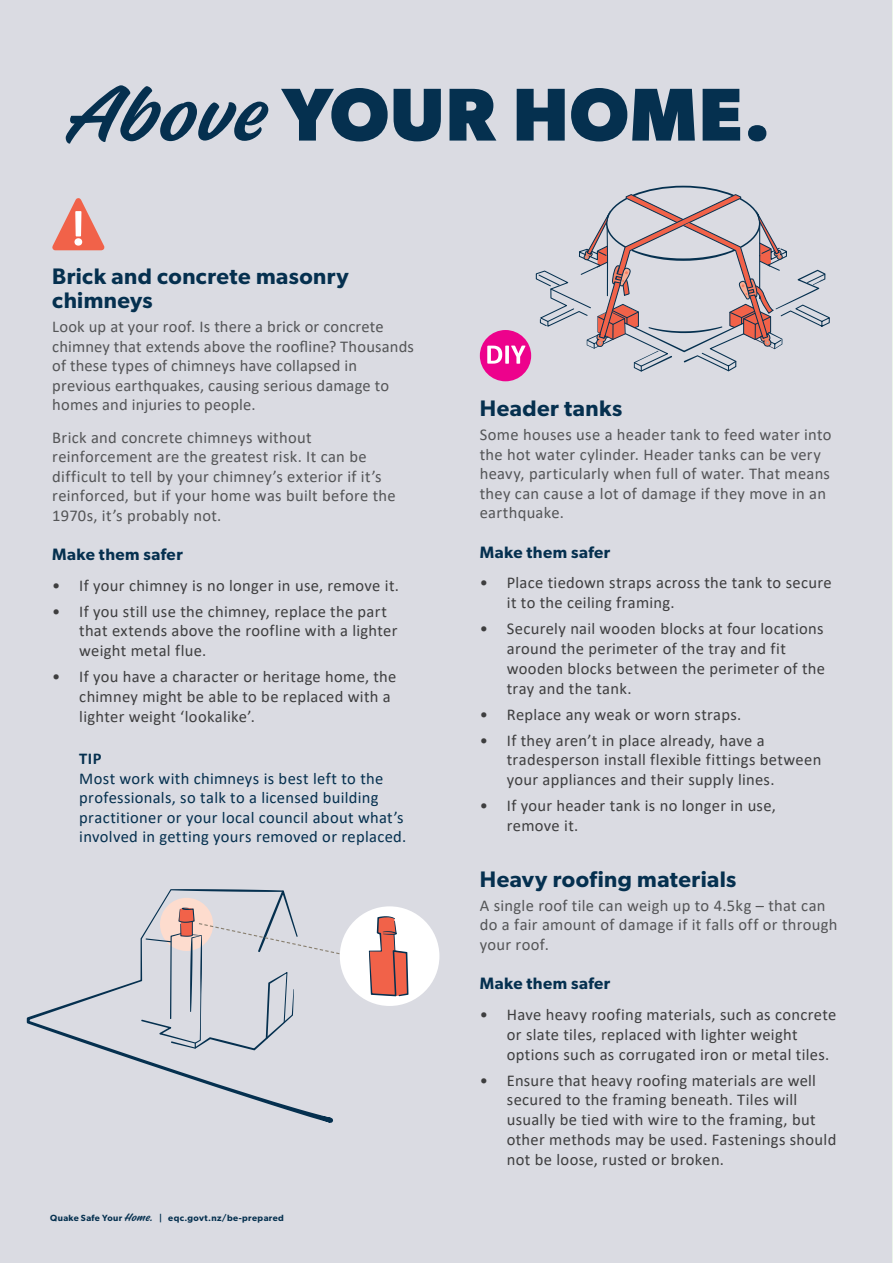
<style>
.page{position:relative;width:893px;height:1263px;background:#fff}
.page>*{position:absolute;margin:0;border:0;box-sizing:border-box;transform-origin:0 0}
.t1{font:700 75px "Gibson";letter-spacing:.015em;color:#05304f}
.t2{font:600 22.5px/24px "Gibson";letter-spacing:.02em;color:#05304f}
.t3{font:16.5px/19.8px "Calibri";letter-spacing:.02em;color:#3e3e3f}
.Body_copy{font:16.5px/19.5px "Calibri";letter-spacing:.015em;color:#545557}
.t4{font:16.5px/19.5px "Calibri";letter-spacing:.02em;color:#05304f}
.t5{font:600 16.5px "Gibson";letter-spacing:.03em;color:#05304f}
.t6{font:600 9px "Gibson";letter-spacing:.045em;color:#05304f}
.s1{font-family:"Fineday Style Twonon connect";font-weight:400;font-size:87px}
.s2{font-weight:700}
.s3{font-family:"Fineday Style Twonon connect";font-weight:400;font-size:12px}
</style>
<div class="page">
<div style="left:0;top:0;width:892px;height:1263px;background:#dadbe2"></div>
<div style="left:480px;top:330px;width:51px;height:51px;background:#ed028c;border-radius:50%"></div>
<svg style="left:487px;top:345px;width:38px;height:19px"></svg>
<svg style="left:52px;top:198px;width:53px;height:53px"></svg>
<svg style="left:27px;top:889px;width:306px;height:234px"></svg>
<svg style="left:141px;top:890px;width:216px;height:160px"></svg>
<div style="left:340px;top:906px;width:99px;height:100px;background:#fff;border-radius:50%"></div>
<svg style="left:369px;top:916px;width:39px;height:80px"></svg>
<svg style="left:535px;top:185px;width:295px;height:187px"></svg>
<hr style="left:892px;top:0;width:1px;height:1263px;background:#ebf5e8">
<p class="t1" style="left:64px;top:70px;width:708px"><span class="s1">Above</span> YOUR HOME.</p>
<p class="t2" style="left:52px;top:264px;width:298px">Brick and concrete masonry chimneys</p>
<p class="Body_copy" style="left:52px;top:316px;width:363px">Look up at your roof. Is there a brick or concrete chimney that extends above the roofline? Thousands of these types of chimneys have collapsed in previous earthquakes, causing serious damage to homes and injuries to people.</p>
<p class="Body_copy" style="left:52px;top:427px;width:345px">Brick and concrete chimneys without reinforcement are the greatest risk. It can be difficult to tell by your chimney’s exterior if it’s reinforced, but if your home was built before the 1970s, it’s probably not.</p>
<p class="t5" style="left:52px;top:544px;width:132px">Make them safer</p>
<p class="t3" style="left:52px;top:575px;width:348px">• If your chimney is no longer in use, remove it.</p>
<p class="t3" style="left:79px;top:601px;width:320px;text-indent:-27px">• If you still use the chimney, replace the part that extends above the roofline with a lighter weight metal flue.</p>
<p class="t3" style="left:79px;top:666px;width:319px;text-indent:-27px">• If you have a character or heritage home, the chimney might be able to be replaced with a lighter weight ‘lookalike’.</p>
<p class="t4" style="left:79px;top:749px;width:328px"><span class="s2">TIP<br></span>Most work with chimneys is best left to the professionals, so talk to a licensed building practitioner or your local council about what’s involved in getting yours removed or replaced.</p>
<p class="t6" style="left:50px;top:1212px;width:235px">Quake Safe Your <span class="s3">Home.</span> | eqc.govt.nz/be-prepared</p>
<p class="t2" style="left:480px;top:396px;width:144px">Header tanks</p>
<p class="Body_copy" style="left:480px;top:424px;width:353px">Some houses use a header tank to feed water into the hot water cylinder. Header tanks can be very heavy, particularly when full of water. That means they can cause a lot of damage if they move in an earthquake.</p>
<p class="t5" style="left:480px;top:542px;width:132px">Make them safer</p>
<p class="t3" style="left:507px;top:572px;width:326px;text-indent:-27px">• Place tiedown straps across the tank to secure it to the ceiling framing.</p>
<p class="t3" style="left:507px;top:618px;width:319px;text-indent:-27px">• Securely nail wooden blocks at four locations around the perimeter of the tray and fit wooden blocks between the perimeter of the tray and the tank.</p>
<p class="t3" style="left:480px;top:704px;width:263px">• Replace any weak or worn straps.</p>
<p class="t3" style="left:507px;top:730px;width:316px;text-indent:-27px">• If they aren’t in place already, have a tradesperson install flexible fittings between your appliances and their supply lines.</p>
<p class="t3" style="left:507px;top:795px;width:270px;text-indent:-27px">• If your header tank is no longer in use, remove it.</p>
<p class="t2" style="left:480px;top:867px;width:258px">Heavy roofing materials</p>
<p class="Body_copy" style="left:480px;top:895px;width:359px">A single roof tile can weigh up to 4.5kg – that can do a fair amount of damage if it falls off or through your roof.</p>
<p class="t5" style="left:480px;top:974px;width:132px">Make them safer</p>
<p class="t3" style="left:507px;top:1004px;width:331px;text-indent:-27px">• Have heavy roofing materials, such as concrete or slate tiles, replaced with lighter weight options such as corrugated iron or metal tiles.</p>
<p class="t3" style="left:507px;top:1070px;width:331px;text-indent:-27px">• Ensure that heavy roofing materials are well secured to the framing beneath. Tiles will usually be tied with wire to the framing, but other methods may be used. Fastenings should not be loose, rusted or broken.</p>
</div>
